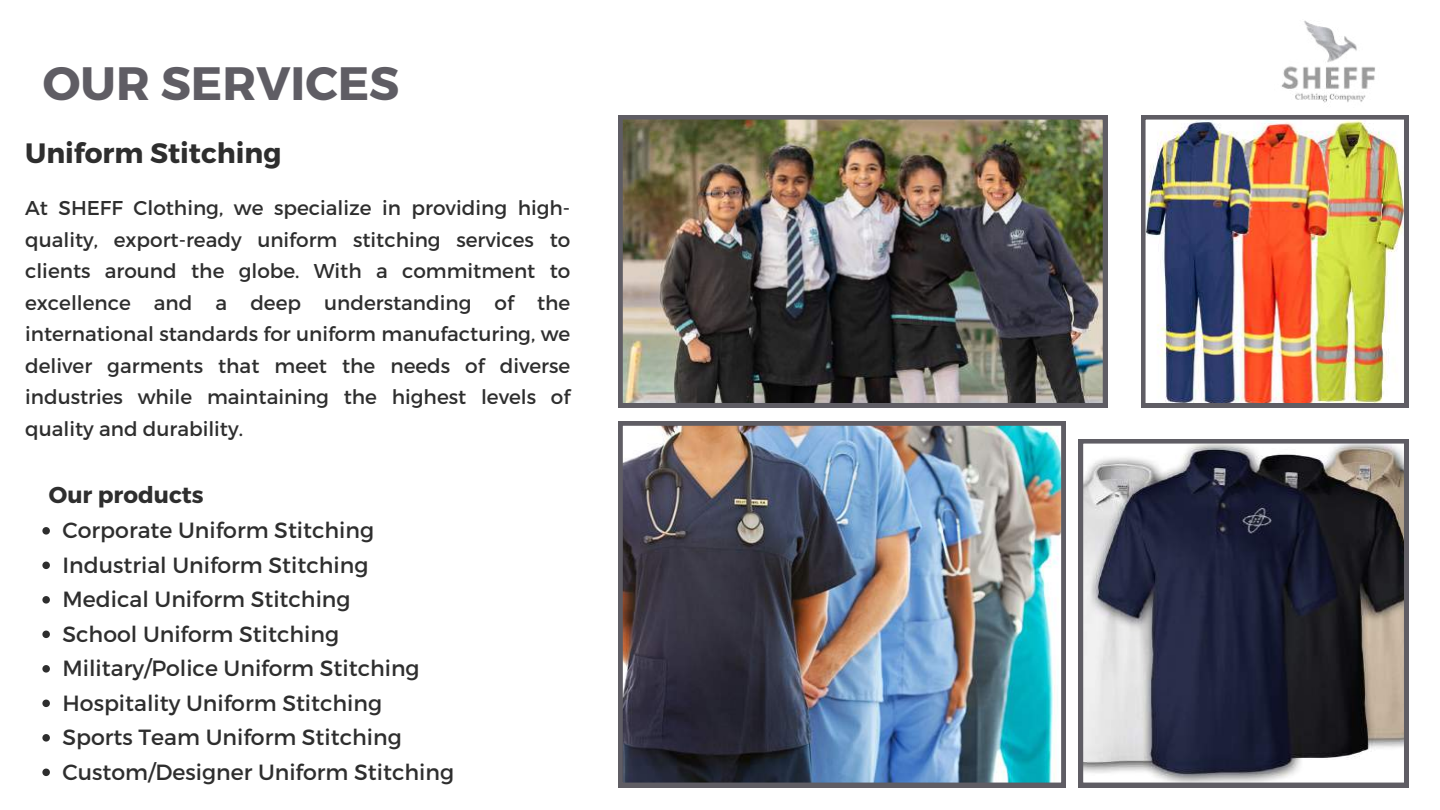
<style>
.page{position:relative;width:1440px;height:810px;background:#fff}
.page>*{position:absolute;margin:0;border:0;box-sizing:border-box;transform-origin:0 0}
.t1{font:700 46.8px "Montserrat";color:#5f5d64}
.t2{font:700 28px "Montserrat";color:#2e2e2e}
.t3{font:700 23px "Montserrat";color:#2e2e2e}
.t4{font:22px/34.5px "Montserrat";color:#2e2e2e}
.t5{font:20px/31.5px "Montserrat";color:#2e2e2e;text-align:justify}
</style>
<div class="page">
<svg style="left:1079px;top:439px;width:329px;height:348px;background:#595964"></svg>
<img style="left:618px;top:115px;width:489px;height:293px">
<img style="left:1141px;top:115px;width:267px;height:293px">
<img style="left:618px;top:421px;width:447px;height:366px">
<svg style="left:42px;top:527px;width:8px;height:8px"></svg>
<svg style="left:42px;top:562px;width:8px;height:7px"></svg>
<svg style="left:42px;top:596px;width:8px;height:8px"></svg>
<svg style="left:42px;top:631px;width:8px;height:7px"></svg>
<svg style="left:42px;top:665px;width:8px;height:8px"></svg>
<svg style="left:42px;top:700px;width:8px;height:7px"></svg>
<svg style="left:42px;top:734px;width:8px;height:8px"></svg>
<svg style="left:42px;top:769px;width:8px;height:7px"></svg>
<img style="left:1275px;top:20px;width:106px;height:98px">
<h1 class="t1" style="left:43px;top:53px;width:358px">OUR SERVICES</h1>
<h2 class="t2" style="left:25px;top:135px;width:258px">Uniform Stitching</h2>
<p class="t5" style="left:25px;top:191px;width:547px">At SHEFF Clothing, we specialize in providing high&shy;quality, export-ready uniform stitching services to clients around the globe. With a commitment to excellence and a deep understanding of the international standards for uniform manufacturing, we deliver garments that meet the needs of diverse industries while maintaining the highest levels of quality and durability.</p>
<p class="t3" style="left:49px;top:480px;width:156px">Our products</p>
<p class="t4" style="left:63px;top:512px;width:393px">Corporate Uniform Stitching<br>Industrial Uniform Stitching<br>Medical Uniform Stitching<br>School Uniform Stitching<br>Military/Police Uniform Stitching<br>Hospitality Uniform Stitching<br>Sports Team Uniform Stitching<br>Custom/Designer Uniform Stitching</p>
</div>
